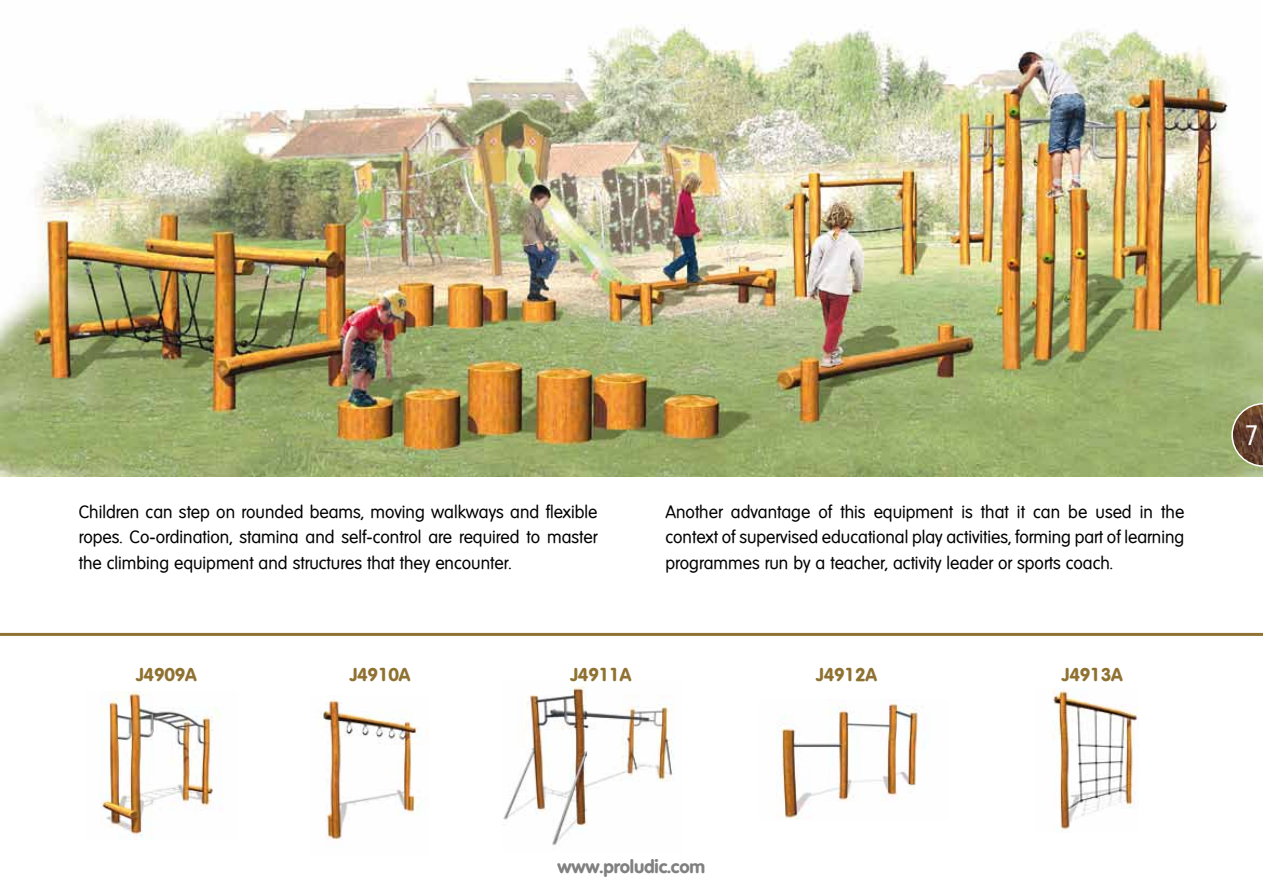
<style>
.page{position:relative;width:1263px;height:893px;background:#fff}
.page>*{position:absolute;margin:0;border:0;box-sizing:border-box;transform-origin:0 0}
.t1{font:22.5px "Janda Safeand Sound";color:#fff}
.t2{font:700 18px "Volkswagen";letter-spacing:-.01em;color:#8f7232}
.t3{font:700 18px "Volkswagen";letter-spacing:-.01em;color:#000}
.t4{font:17.25px/25.5px "Volkswagen";color:#000;text-align:justify}
</style>
<div class="page">
<img style="left:0;top:24px;width:1263px;height:453px">
<img style="left:100px;top:691px;width:122px;height:149px">
<img style="left:320px;top:699px;width:108px;height:142px">
<img style="left:1052px;top:689px;width:87px;height:142px">
<img style="left:777px;top:702px;width:142px;height:117px">
<img style="left:503px;top:686px;width:171px;height:160px">
<hr style="left:0;top:633px;width:1263px;height:3px;background:#8f7232">
<svg style="left:1231px;top:403px;width:32px;height:64px;background:#7c674b"></svg>
<p class="t4" style="left:79px;top:499px;width:520px">Children can step on rounded beams, moving walkways and flexible ropes. Co-ordination, stamina and self-control are required to master the climbing equipment and structures that they encounter.</p>
<p class="t4" style="left:665px;top:499px;width:520px">Another advantage of this equipment is that it can be used in the context of supervised educational play activities, forming part of learning programmes run by a teacher, activity leader or sports coach.</p>
<p class="t2" style="left:136px;top:663px;width:62px">J4909A</p>
<p class="t2" style="left:350px;top:663px;width:62px">J4910A</p>
<p class="t2" style="left:570px;top:663px;width:62px">J4911A</p>
<p class="t2" style="left:816px;top:663px;width:62px">J4912A</p>
<p class="t2" style="left:1062px;top:663px;width:62px">J4913A</p>
<h1 class="t1" style="left:1245px;top:420px;width:14px">7</h1>
<p class="t3" style="left:558px;top:856px;width:149px">www.proludic.com</p>
</div>
